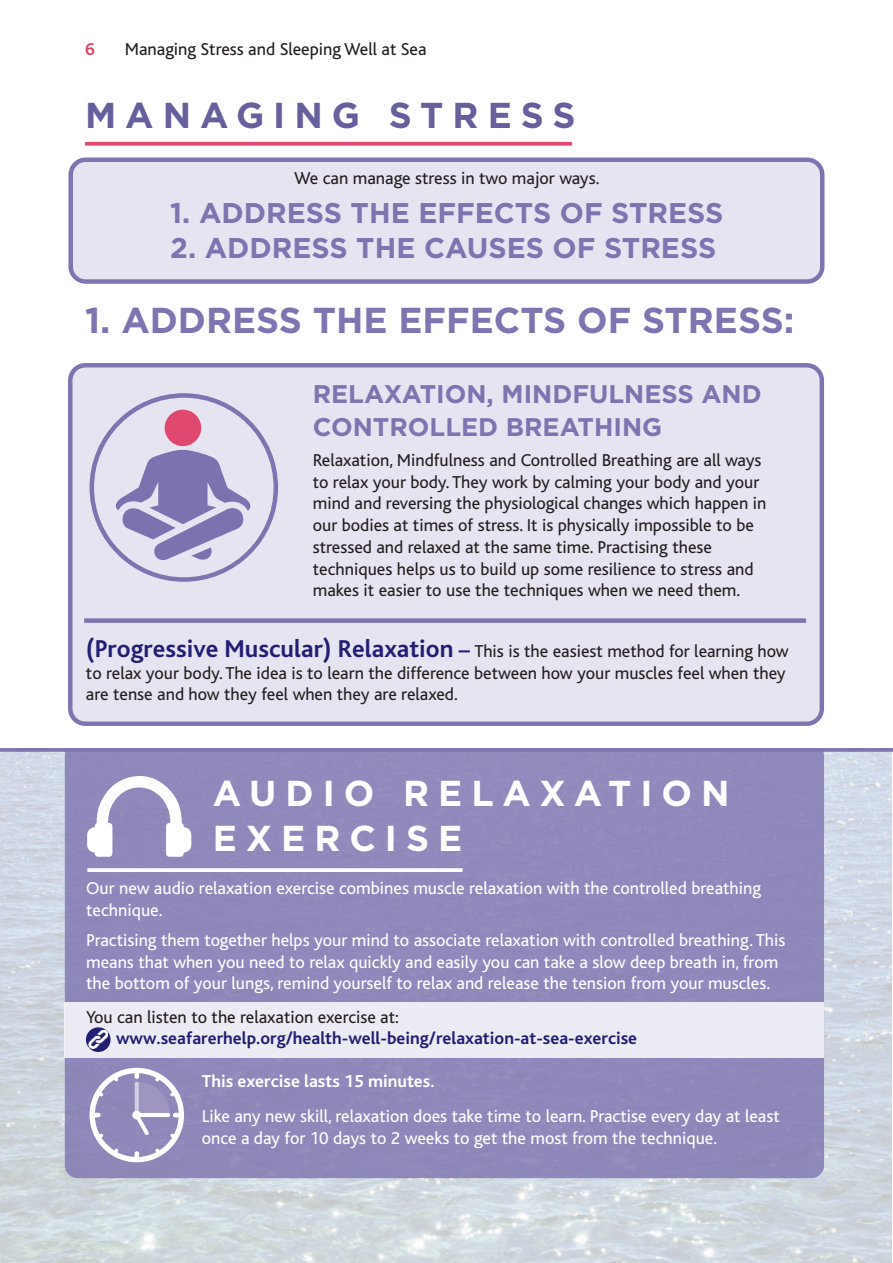
<style>
.page{position:relative;width:893px;height:1263px;background:#fff}
.page>*{position:absolute;margin:0;border:0;box-sizing:border-box;transform-origin:0 0}
.t1{font:700 36px "Gotham";color:#7e74b0}
.t2{font:700 36px/45px "Gotham";letter-spacing:.25em;color:#fff}
.t3{font:700 36px "Gotham";letter-spacing:.25em;color:#65609b}
.t4{font:700 28.5px "Gotham";color:#7e74b0}
.t5{font:700 25.5px/33px "Gotham";color:#7e74b0}
.t6{font:18px/21.8px "Bliss";color:#231f20}
.t7{font:18px/21.8px "Bliss";color:#fff}
.t8{font:700 18px "Bliss";color:#221e72}
.t9{font:700 18px "Bliss";color:#fff}
.t10{font:700 18px "Bliss";color:#e1476f}
.s1{font-weight:700;font-size:25.5px;color:#221e72}
.s2{font-weight:700;font-size:22.5px;color:#221e72}
</style>
<div class="page">
<img style="left:0;top:752px;width:892px;height:511px">
<div style="left:65px;top:743px;width:759px;height:435px;background:#8f89bb;border-radius:13px"></div>
<svg style="left:68px;top:157px;width:756px;height:127px"></svg>
<div style="left:68px;top:363px;width:756px;height:363px;background:#e6e4f0"></div>
<svg style="left:90px;top:393px;width:188px;height:189px"></svg>
<div style="left:0;top:738px;width:893px;height:12px;background:#fff"></div>
<hr style="left:0;top:748px;width:893px;height:4px;background:#7e74b0">
<div style="left:84px;top:618px;width:722px;height:5px;background:#7e74b0"></div>
<svg style="left:85px;top:142px;width:487px;height:4px;fill:#e1476f"></svg>
<div style="left:65px;top:1002px;width:759px;height:56px;background:#ecebf3"></div>
<svg style="left:87px;top:868px;width:376px;height:4px;fill:#fefefe"></svg>
<svg style="left:87px;top:776px;width:104px;height:81px"></svg>
<svg style="left:90px;top:1068px;width:94px;height:94px"></svg>
<svg style="left:86px;top:1027px;width:25px;height:25px"></svg>
<img style="left:89px;top:1030px;width:19px;height:19px">
<p class="t10" style="left:85px;top:43px;width:11px">6</p>
<p class="t6" style="left:125px;top:40px;width:303px">Managing Stress and Sleeping Well at Sea</p>
<h1 class="t3" style="left:85px;top:103px;width:492px">MANAGING STRESS</h1>
<p class="t6" style="left:294px;top:169px;width:307px">We can manage stress in two major ways.</p>
<h2 class="t4" style="left:170px;top:203px;width:555px">1. ADDRESS THE EFFECTS OF STRESS</h2>
<h2 class="t4" style="left:170px;top:238px;width:547px">2. ADDRESS THE CAUSES OF STRESS</h2>
<h1 class="t1" style="left:85px;top:308px;width:711px">1. ADDRESS THE EFFECTS OF STRESS:</h1>
<h3 class="t5" style="left:313px;top:379px;width:450px">RELAXATION, MINDFULNESS AND<br>CONTROLLED BREATHING</h3>
<p class="t6" style="left:313px;top:451px;width:455px">Relaxation, Mindfulness and Controlled Breathing are all ways to relax your body. They work by calming your body and your mind and reversing the physiological changes which happen in our bodies at times of stress. It is physically impossible to be stressed and relaxed at the same time. Practising these techniques helps us to build up some resilience to stress and makes it easier to use the techniques when we need them.</p>
<p class="t6" style="left:86px;top:642px;width:704px"><span class="s1">(Progressive Muscular) Relaxation</span> <span class="s2">–</span> This is the easiest method for learning how to relax your body. The idea is to learn the difference between how your muscles feel when they are tense and how they feel when they are relaxed.</p>
<h1 class="t2" style="left:213px;top:774px;width:518px">AUDIO RELAXATION<br>EXERCISE</h1>
<p class="t7" style="left:86px;top:879px;width:677px">Our new audio relaxation exercise combines muscle relaxation with the controlled breathing technique.</p>
<p class="t7" style="left:86px;top:931px;width:701px">Practising them together helps your mind to associate relaxation with controlled breathing. This means that when you need to relax quickly and easily you can take a slow deep breath in, from the bottom of your lungs, remind yourself to relax and release the tension from your muscles.</p>
<p class="t6" style="left:86px;top:1008px;width:314px">You can listen to the relaxation exercise at:</p>
<p class="t8" style="left:116px;top:1032px;width:523px">www.seafarerhelp.org/health-well-being/relaxation-at-sea-exercise</p>
<p class="t9" style="left:202px;top:1075px;width:234px">This exercise lasts 15 minutes.</p>
<p class="t7" style="left:202px;top:1107px;width:580px">Like any new skill, relaxation does take time to learn. Practise every day at least once a day for 10 days to 2 weeks to get the most from the technique.</p>
</div>
